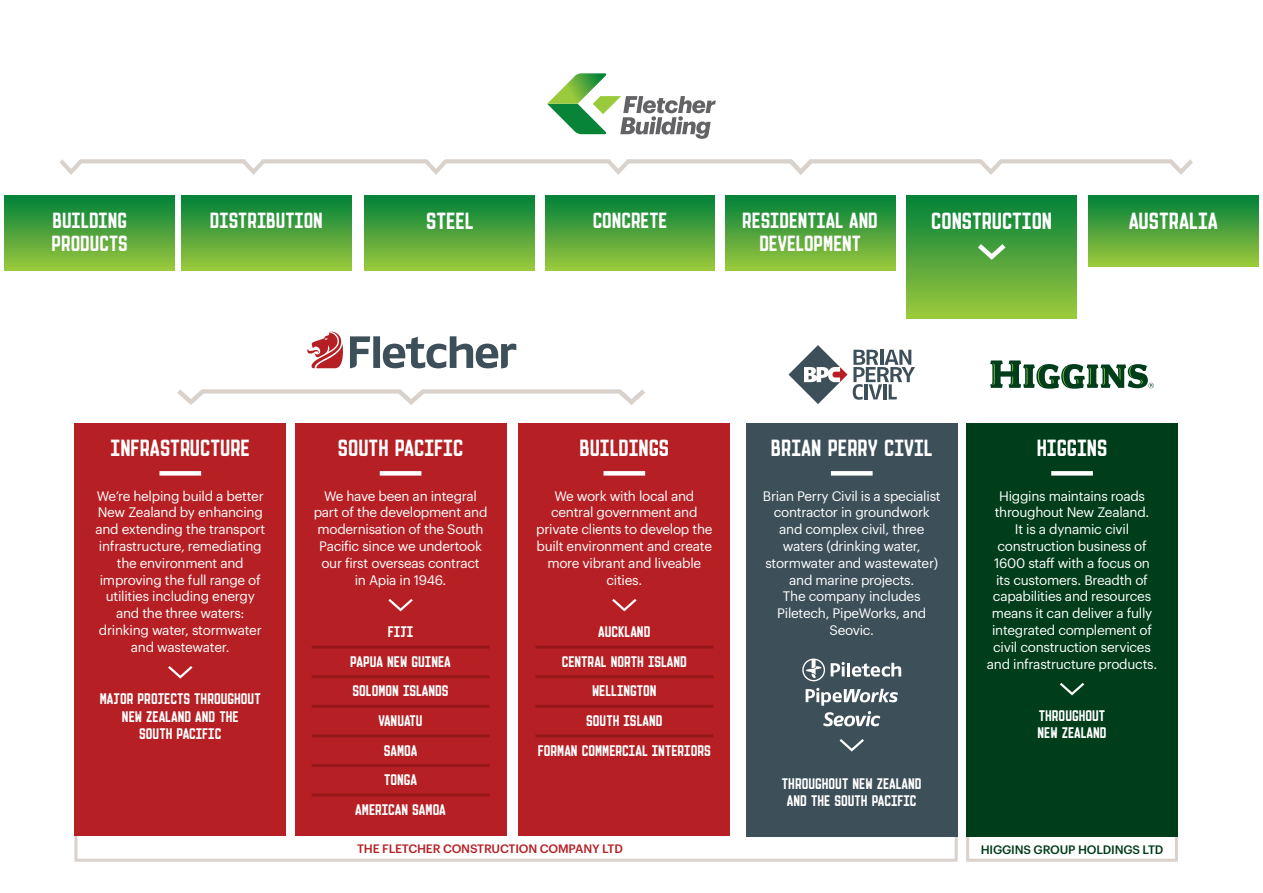
<style>
.page{position:relative;width:1263px;height:893px;background:#fff}
.page>*{position:absolute;margin:0;border:0;box-sizing:border-box;transform-origin:0 0}
.OLIFANT_CENTRED{font:24px "Olifant";color:#fff}
.OLIFANT_CENTRED-2{font:22.5px/22.5px "Olifant";color:#fff}
.OLIFANT_CENTRED_SMLR{font:15.75px/17.2px "Olifant";color:#fff;text-align:center}
.BODY_TEXT{font:13.5px/16.8px "Graphik";letter-spacing:-.02em;color:#fff;text-align:center}
.COMPANY_NAME{font:500 12px "Graphik";letter-spacing:-.015em;color:#b62024}
.COMPANY_NAME-2{font:500 12px "Graphik";letter-spacing:-.015em;color:#003d1b}
</style>
<div class="page">
<div style="left:966px;top:833px;width:212px;height:29px;border:3px solid #d9d1cb"></div>
<div style="left:74px;top:833px;width:884px;height:29px;border:3px solid #d9d1cb"></div>
<svg style="left:547px;top:73px;width:169px;height:66px"></svg>
<svg style="left:350px;top:336px;width:166px;height:33px"></svg>
<svg style="left:307px;top:331px;width:36px;height:37px"></svg>
<svg style="left:990px;top:360px;width:164px;height:29px"></svg>
<div style="left:518px;top:423px;width:212px;height:413px;background:#b62024"></div>
<div style="left:603px;top:471px;width:42px;height:5px;background:#fff"></div>
<hr style="left:535px;top:646px;width:178px;height:3px;background:#961619">
<hr style="left:535px;top:675px;width:178px;height:3px;background:#961619">
<hr style="left:535px;top:705px;width:178px;height:3px;background:#961619">
<hr style="left:535px;top:734px;width:178px;height:3px;background:#961619">
<svg style="left:612px;top:599px;width:24px;height:12px"></svg>
<div style="left:74px;top:423px;width:212px;height:413px;background:#b62024"></div>
<div style="left:159px;top:471px;width:42px;height:5px;background:#fff"></div>
<svg style="left:168px;top:666px;width:24px;height:13px"></svg>
<div style="left:295px;top:423px;width:211px;height:413px;background:#b62024"></div>
<div style="left:380px;top:471px;width:41px;height:5px;background:#fff"></div>
<hr style="left:312px;top:646px;width:177px;height:3px;background:#961619">
<hr style="left:312px;top:675px;width:177px;height:3px;background:#961619">
<hr style="left:312px;top:705px;width:177px;height:3px;background:#961619">
<hr style="left:312px;top:734px;width:177px;height:3px;background:#961619">
<hr style="left:312px;top:764px;width:177px;height:3px;background:#961619">
<hr style="left:312px;top:794px;width:177px;height:3px;background:#961619">
<svg style="left:388px;top:599px;width:25px;height:12px"></svg>
<div style="left:746px;top:423px;width:212px;height:414px;background:#3d4f59"></div>
<div style="left:831px;top:471px;width:42px;height:5px;background:#fff"></div>
<svg style="left:831px;top:662px;width:70px;height:15px"></svg>
<svg style="left:802px;top:658px;width:23px;height:23px"></svg>
<svg style="left:806px;top:688px;width:92px;height:38px"></svg>
<svg style="left:839px;top:739px;width:25px;height:13px"></svg>
<div style="left:966px;top:423px;width:212px;height:414px;background:#003d1b"></div>
<div style="left:1051px;top:471px;width:42px;height:5px;background:#fff"></div>
<svg style="left:1060px;top:683px;width:24px;height:12px"></svg>
<div style="left:5px;top:196px;width:170px;height:75px;background:linear-gradient(to bottom,#00803a,#9fc93d)"></div>
<div style="left:181px;top:196px;width:170px;height:75px;background:linear-gradient(to bottom,#00803a,#9fc93d)"></div>
<div style="left:907px;top:195px;width:170px;height:124px;background:linear-gradient(to bottom,#00803a,#9dc93d)"></div>
<svg style="left:978px;top:244px;width:27px;height:16px"></svg>
<div style="left:1088px;top:195px;width:170px;height:71px;background:linear-gradient(to bottom,#00803a,#9dc83d)"></div>
<div style="left:365px;top:196px;width:170px;height:75px;background:linear-gradient(to bottom,#00803a,#9fc93d)"></div>
<div style="left:545px;top:196px;width:170px;height:75px;background:linear-gradient(to bottom,#00803a,#9fc93d)"></div>
<div style="left:725px;top:196px;width:170px;height:74px;background:linear-gradient(to bottom,#00803a,#9bc73d)"></div>
<svg style="left:853px;top:350px;width:62px;height:50px"></svg>
<svg style="left:788px;top:345px;width:59px;height:59px"></svg>
<svg style="left:177px;top:389px;width:468px;height:16px"></svg>
<svg style="left:60px;top:159px;width:1133px;height:16px"></svg>
<p class="OLIFANT_CENTRED-2" style="left:52px;top:209px;width:78px">BUILDING<br>PRODUCTS</p>
<p class="OLIFANT_CENTRED-2" style="left:210px;top:209px;width:114px">DISTRIBUTION</p>
<p class="OLIFANT_CENTRED" style="left:426px;top:208px;width:49px">STEEL</p>
<p class="OLIFANT_CENTRED-2" style="left:593px;top:209px;width:76px">CONCRETE</p>
<p class="OLIFANT_CENTRED-2" style="left:742px;top:209px;width:137px">RESIDENTIAL AND</p>
<p class="OLIFANT_CENTRED" style="left:931px;top:207px;width:122px">CONSTRUCTION</p>
<p class="OLIFANT_CENTRED" style="left:1129px;top:207px;width:91px">AUSTRALIA</p>
<p class="OLIFANT_CENTRED-2" style="left:759px;top:232px;width:103px">DEVELOPMENT</p>
<p class="OLIFANT_CENTRED" style="left:111px;top:435px;width:141px">INFRASTRUCTURE</p>
<p class="BODY_TEXT" style="left:95px;top:486px;width:171px">We’re helping build a better<br>New Zealand by enhancing and extending the transport infrastructure, remediating the environment and improving the full range of utilities including energy and the three waters: drinking water, stormwater and wastewater.</p>
<p class="OLIFANT_CENTRED_SMLR" style="left:100px;top:690px;width:162px">MAJOR PROJECTS THROUGHOUT<br>NEW ZEALAND AND THE<br>SOUTH PACIFIC</p>
<p class="OLIFANT_CENTRED" style="left:338px;top:435px;width:127px">SOUTH PACIFIC</p>
<p class="BODY_TEXT" style="left:314px;top:486px;width:175px">We have been an integral part of the development and modernisation of the South<br>Pacific since we undertook our first overseas contract<br>in Apia in 1946.</p>
<p class="OLIFANT_CENTRED_SMLR" style="left:388px;top:623px;width:27px">FIJI</p>
<p class="OLIFANT_CENTRED_SMLR" style="left:350px;top:653px;width:102px">PAPUA NEW GUINEA</p>
<p class="OLIFANT_CENTRED_SMLR" style="left:352px;top:682px;width:98px">SOLOMON ISLANDS</p>
<p class="OLIFANT_CENTRED_SMLR" style="left:378px;top:712px;width:46px">VANUATU</p>
<p class="OLIFANT_CENTRED_SMLR" style="left:384px;top:741px;width:35px">SAMOA</p>
<p class="OLIFANT_CENTRED_SMLR" style="left:384px;top:771px;width:35px">TONGA</p>
<p class="OLIFANT_CENTRED_SMLR" style="left:355px;top:801px;width:92px">AMERICAN SAMOA</p>
<p class="OLIFANT_CENTRED" style="left:579px;top:435px;width:91px">BUILDINGS</p>
<p class="BODY_TEXT" style="left:536px;top:486px;width:178px">We work with local and central government and private clients to develop the built environment and create more vibrant and liveable cities.</p>
<p class="OLIFANT_CENTRED_SMLR" style="left:598px;top:623px;width:54px">AUCKLAND</p>
<p class="OLIFANT_CENTRED_SMLR" style="left:562px;top:653px;width:127px">CENTRAL NORTH ISLAND</p>
<p class="OLIFANT_CENTRED_SMLR" style="left:592px;top:682px;width:66px">WELLINGTON</p>
<p class="OLIFANT_CENTRED_SMLR" style="left:586px;top:712px;width:78px">SOUTH ISLAND</p>
<p class="OLIFANT_CENTRED_SMLR" style="left:538px;top:741px;width:174px">FORMAN COMMERCIAL INTERIORS</p>
<p class="OLIFANT_CENTRED" style="left:771px;top:435px;width:163px">BRIAN PERRY CIVIL</p>
<p class="BODY_TEXT" style="left:763px;top:486px;width:179px">Brian Perry Civil is a specialist contractor in groundwork and complex civil, three waters (drinking water, stormwater and wastewater) and marine projects.<br>The company includes<br>Piletech, PipeWorks, and<br>Seovic.</p>
<p class="OLIFANT_CENTRED_SMLR" style="left:782px;top:775px;width:141px">THROUGHOUT NEW ZEALAND<br>AND THE SOUTH PACIFIC</p>
<p class="OLIFANT_CENTRED" style="left:1037px;top:435px;width:72px">HIGGINS</p>
<p class="BODY_TEXT" style="left:987px;top:486px;width:172px">Higgins maintains roads throughout New Zealand.<br>It is a dynamic civil construction business of<br>1600 staff with a focus on its customers. Breadth of capabilities and resources means it can deliver a fully integrated complement of civil construction services and infrastructure products.</p>
<p class="OLIFANT_CENTRED_SMLR" style="left:1037px;top:707px;width:71px;text-align:left">THROUGHOUT<br>NEW ZEALAND</p>
<p class="COMPANY_NAME" style="left:357px;top:839px;width:267px">THE FLETCHER CONSTRUCTION COMPANY LTD</p>
<p class="COMPANY_NAME-2" style="left:981px;top:840px;width:184px">HIGGINS GROUP HOLDINGS LTD</p>
</div>
